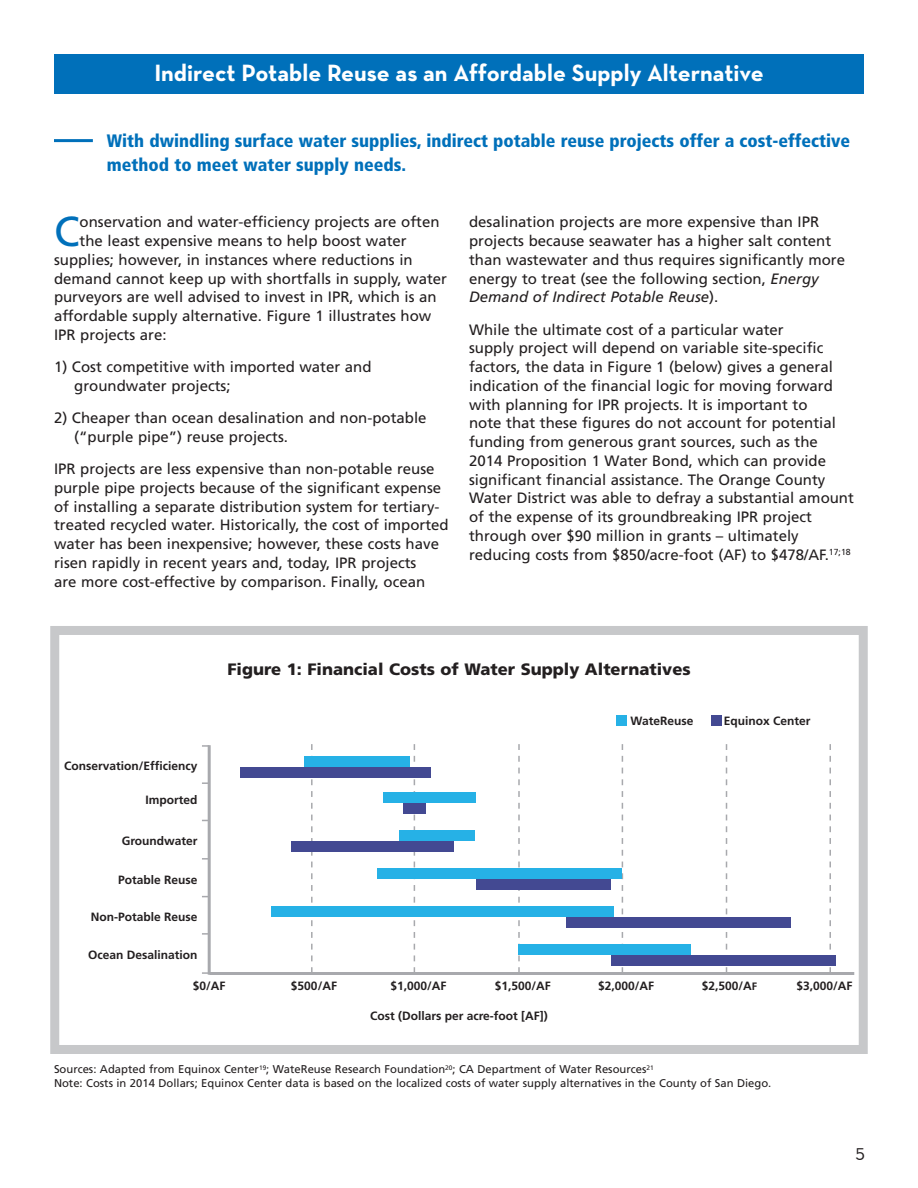
<style>
.page{position:relative;width:918px;height:1188px;background:#fff}
.page>*{position:absolute;margin:0;border:0;box-sizing:border-box;transform-origin:0 0}
.t1{font:41.85px "Frutiger";color:#0070ba}
.t2{font:700 24px "Neutra Text";color:#fff}
.t3{font:19.5px "Neutra Text";color:#231f20}
.t4{font:900 condensed 18px/24px "Frutiger";color:#0070ba}
.t5{font:900 16.5px "Frutiger";color:#231f20}
.t6{font:15px/18.8px "Frutiger";color:#231f20}
.t7{font:700 12px "Frutiger";color:#231f20}
.t8{font:11.25px/13.5px "Frutiger";color:#231f20}
.s1{font-style:italic}
.s2{font-size:10.65px}
</style>
<div class="page">
<div style="left:50px;top:626px;width:818px;height:428px;border:9px solid #c7c8ca"></div>
<div style="left:54px;top:54px;width:810px;height:40px;background:#0070ba"></div>
<svg style="left:830px;top:744px;width:1px;height:228px"></svg>
<svg style="left:726px;top:744px;width:1px;height:228px"></svg>
<svg style="left:622px;top:744px;width:1px;height:228px"></svg>
<svg style="left:518px;top:744px;width:2px;height:228px"></svg>
<svg style="left:414px;top:744px;width:1px;height:228px"></svg>
<svg style="left:311px;top:744px;width:2px;height:228px"></svg>
<div style="left:384px;top:792px;width:92px;height:11px;background:#26b1e6"></div>
<div style="left:304px;top:756px;width:106px;height:11px;background:#26b1e6"></div>
<div style="left:400px;top:830px;width:75px;height:11px;background:#26b1e6"></div>
<div style="left:377px;top:868px;width:245px;height:11px;background:#26b1e6"></div>
<div style="left:271px;top:906px;width:343px;height:11px;background:#26b1e6"></div>
<div style="left:519px;top:944px;width:172px;height:11px;background:#26b1e6"></div>
<div style="left:403px;top:803px;width:23px;height:11px;background:#434992"></div>
<div style="left:241px;top:767px;width:190px;height:11px;background:#434992"></div>
<div style="left:291px;top:841px;width:163px;height:11px;background:#434992"></div>
<div style="left:476px;top:879px;width:135px;height:11px;background:#434992"></div>
<div style="left:566px;top:917px;width:225px;height:11px;background:#434992"></div>
<div style="left:611px;top:955px;width:225px;height:11px;background:#434992"></div>
<div style="left:617px;top:715px;width:10px;height:11px;background:#26b1e6"></div>
<div style="left:711px;top:715px;width:10px;height:11px;background:#434992"></div>
<hr style="left:208px;top:745px;width:3px;height:230px;background:#a8a9ad">
<hr style="left:210px;top:972px;width:644px;height:3px;background:#a8a9ad">
<svg style="left:202px;top:972px;width:6px;height:2px"></svg>
<svg style="left:202px;top:933px;width:6px;height:2px"></svg>
<svg style="left:202px;top:858px;width:6px;height:2px"></svg>
<svg style="left:202px;top:782px;width:6px;height:2px"></svg>
<svg style="left:202px;top:745px;width:6px;height:2px"></svg>
<hr style="left:54px;top:139px;width:39px;height:3px;background:#0070ba">
<h2 class="t2" style="left:154px;top:57px;width:611px">Indirect Potable Reuse as an Affordable Supply Alternative</h2>
<p class="t4" style="left:107px;top:129px;width:745px">With dwindling surface water supplies, indirect potable reuse projects offer a cost-effective method to meet water supply needs.</p>
<h1 class="t1" style="left:54px;top:207px;width:27px">C</h1>
<p class="t6" style="left:80px;top:213px;width:361px">onservation and water-efficiency projects are often</p>
<p class="t6" style="left:80px;top:231px;width:329px">the least expensive means to help boost water</p>
<p class="t6" style="left:54px;top:250px;width:360px">supplies; however, in instances where reductions in</p>
<p class="t6" style="left:54px;top:269px;width:395px">demand cannot keep up with shortfalls in supply, water</p>
<p class="t6" style="left:54px;top:288px;width:384px">purveyors are well advised to invest in IPR, which is an</p>
<p class="t6" style="left:54px;top:306px;width:379px">affordable supply alternative. Figure 1 illustrates how</p>
<p class="t6" style="left:54px;top:325px;width:114px">IPR projects are:</p>
<p class="t6" style="left:74px;top:357px;width:299px;text-indent:-20px">1) Cost competitive with imported water and groundwater projects;</p>
<p class="t6" style="left:74px;top:408px;width:354px;text-indent:-20px">2) Cheaper than ocean desalination and non-potable (“purple pipe”) reuse projects.</p>
<p class="t6" style="left:54px;top:459px;width:396px">IPR projects are less expensive than non-potable reuse purple pipe projects because of the significant expense of installing a separate distribution system for tertiary&shy;treated recycled water. Historically, the cost of imported water has been inexpensive; however, these costs have risen rapidly in recent years and, today, IPR projects<br>are more cost-effective by comparison. Finally, ocean</p>
<p class="t6" style="left:469px;top:213px;width:377px">desalination projects are more expensive than IPR projects because seawater has a higher salt content than wastewater and thus requires significantly more energy to treat (see the following section, <span class="s1">Energy Demand of Indirect Potable Reuse</span>).</p>
<p class="t6" style="left:469px;top:320px;width:386px">While the ultimate cost of a particular water<br>supply project will depend on variable site-specific factors, the data in Figure 1 (below) gives a general indication of the financial logic for moving forward with planning for IPR projects. It is important to<br>note that these figures do not account for potential funding from generous grant sources, such as the 2014 Proposition 1 Water Bond, which can provide significant financial assistance. The Orange County Water District was able to defray a substantial amount of the expense of its groundbreaking IPR project through over $90 million in grants – ultimately reducing costs from $850/acre-foot (AF) to $478/AF.<sup>17;18</sup></p>
<p class="t5" style="left:227px;top:659px;width:465px">Figure 1: Financial Costs of Water Supply Alternatives</p>
<p class="t7" style="left:64px;top:758px;width:135px">Conservation/Efficiency</p>
<p class="t7" style="left:146px;top:792px;width:54px">Imported</p>
<p class="t7" style="left:122px;top:834px;width:77px">Groundwater</p>
<p class="t7" style="left:118px;top:872px;width:81px">Potable Reuse</p>
<p class="t7" style="left:91px;top:910px;width:108px">Non-Potable Reuse</p>
<p class="t7" style="left:88px;top:948px;width:111px">Ocean Desalination</p>
<p class="t7" style="left:631px;top:714px;width:64px">WateReuse</p>
<p class="t7" style="left:724px;top:714px;width:88px">Equinox Center</p>
<p class="t7" style="left:193px;top:979px;width:34px">$0/AF</p>
<p class="t7" style="left:291px;top:979px;width:48px">$500/AF</p>
<p class="t7" style="left:391px;top:979px;width:58px">$1,000/AF</p>
<p class="t7" style="left:495px;top:979px;width:58px">$1,500/AF</p>
<p class="t7" style="left:598px;top:979px;width:58px">$2,000/AF</p>
<p class="t7" style="left:702px;top:979px;width:57px">$2,500/A<span class="s2">F</span></p>
<p class="t7" style="left:796px;top:979px;width:58px">$3,000/AF</p>
<p class="t7" style="left:370px;top:1009px;width:179px">Cost (Dollars per acre-foot [AF])</p>
<p class="t8" style="left:54px;top:1063px;width:719px">Sources: Adapted from Equinox Center<sup>19</sup>; WateReuse Research Foundation<sup>20</sup>; CA Department of Water Resources<sup>21<br></sup>Note: Costs in 2014 Dollars; Equinox Center data is based on the localized costs of water supply alternatives in the County of San Diego.</p>
<h3 class="t3" style="left:856px;top:1140px;width:11px">5</h3>
</div>
